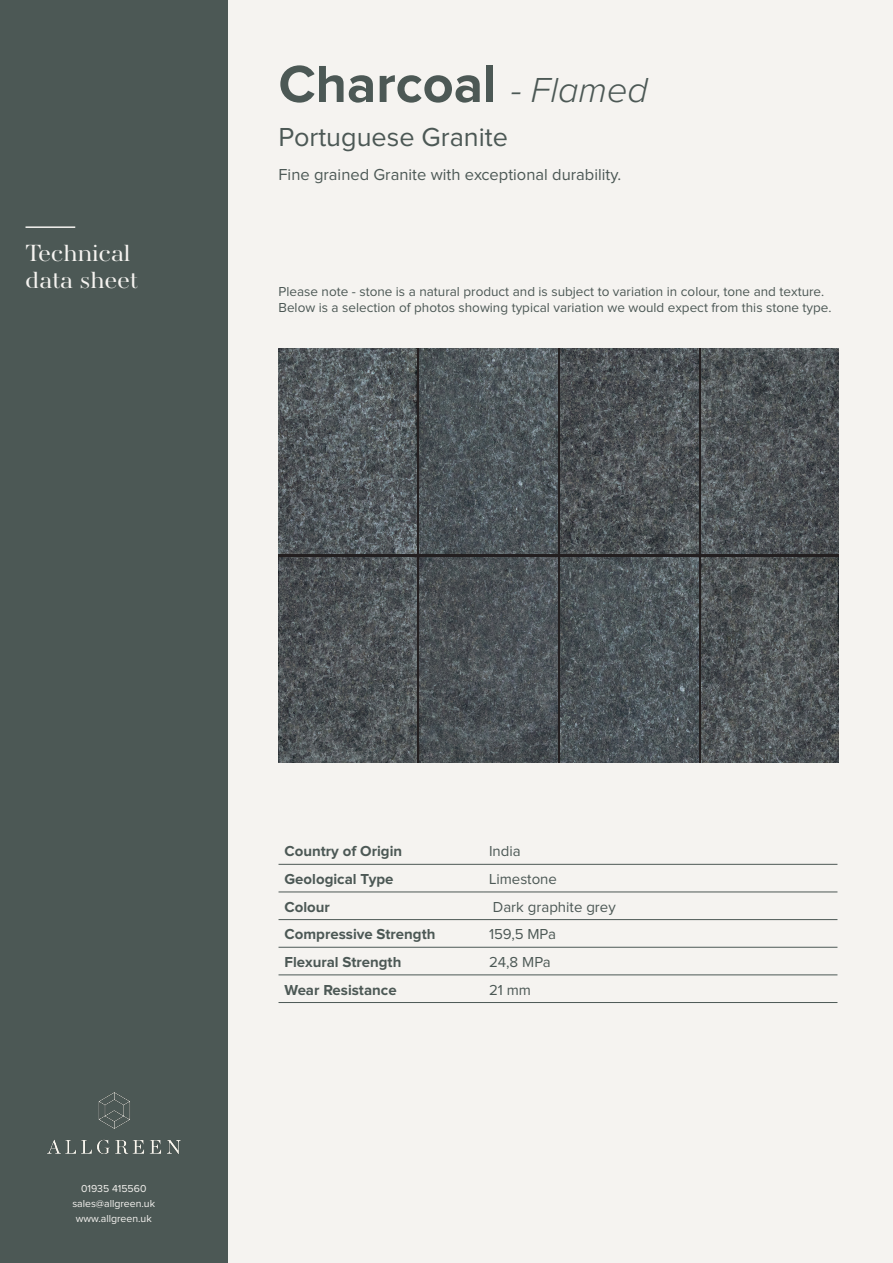
<style>
.page{position:relative;width:893px;height:1263px;background:#fff}
.page>*{position:absolute;margin:0;border:0;box-sizing:border-box;transform-origin:0 0}
.t1{font:700 54px "Proxima Nova";color:#4c5855}
.t2{font:27px "Proxima Nova";color:#4c5855}
.t3{font:24px "AW Conqueror Std Didot";color:#f5f3f0;scale:1.06 1}
.t4{font:16.5px "Proxima Nova";color:#4c5855}
.t5{font:700 15px "Proxima Nova";color:#4c5855}
.t6{font:15px "Proxima Nova";color:#4c5855}
.t7{font:13.5px/16.2px "Proxima Nova";color:#4c5855}
.t8{font:10.5px "Proxima Nova";color:#f5f3f0}
.s1{font-weight:300;font-style:italic;font-size:36px}
</style>
<div class="page">
<div style="left:217px;top:0;width:676px;height:1263px;background:#f5f3f0"></div>
<svg style="left:279px;top:348px;width:560px;height:415px;background:#2d2c2d"></svg>
<div style="left:0;top:0;width:227px;height:1263px;background:#4c5855"></div>
<img style="left:48px;top:1093px;width:132px;height:60px">
<hr style="left:26px;top:226px;width:49px;height:2px;background:#f5f3f0">
<img style="left:279px;top:348px;width:137px;height:206px">
<img style="left:419px;top:348px;width:138px;height:206px">
<img style="left:560px;top:348px;width:138px;height:206px">
<img style="left:279px;top:557px;width:137px;height:206px">
<img style="left:419px;top:557px;width:138px;height:206px">
<img style="left:560px;top:557px;width:138px;height:206px">
<img style="left:701px;top:557px;width:138px;height:206px">
<hr style="left:279px;top:864px;width:204px;height:1px;background:#4c5855">
<hr style="left:483px;top:864px;width:354px;height:1px;background:#4c5855">
<hr style="left:279px;top:891px;width:204px;height:1px;background:#4c5855">
<hr style="left:483px;top:891px;width:354px;height:1px;background:#4c5855">
<hr style="left:279px;top:919px;width:204px;height:1px;background:#4c5855">
<hr style="left:483px;top:919px;width:354px;height:1px;background:#4c5855">
<hr style="left:279px;top:947px;width:204px;height:1px;background:#4c5855">
<hr style="left:483px;top:947px;width:354px;height:1px;background:#4c5855">
<hr style="left:279px;top:974px;width:204px;height:1px;background:#4c5855">
<hr style="left:483px;top:974px;width:354px;height:1px;background:#4c5855">
<hr style="left:279px;top:1002px;width:204px;height:1px;background:#4c5855">
<hr style="left:483px;top:1002px;width:354px;height:1px;background:#4c5855">
<img style="left:701px;top:348px;width:138px;height:206px">
<p class="t3" style="left:26px;top:241px;width:101px">Technical</p>
<p class="t3" style="left:26px;top:268px;width:108px">data sheet</p>
<p class="t1" style="left:279px;top:53px;width:371px">Charcoal <span class="s1">- Flamed</span></p>
<p class="t2" style="left:279px;top:124px;width:231px">Portuguese Granite</p>
<p class="t4" style="left:279px;top:167px;width:344px">Fine grained Granite with exceptional durability.</p>
<p class="t7" style="left:279px;top:284px;width:554px">Please note - stone is a natural product and is subject to variation in colour, tone and texture.<br>Below is a selection of photos showing typical variation we would expect from this stone type.</p>
<p class="t8" style="left:81px;top:1183px;width:67px">01935 415560</p>
<p class="t8" style="left:72px;top:1198px;width:84px">sales@allgreen.uk</p>
<p class="t8" style="left:76px;top:1213px;width:78px">www.allgreen.uk</p>
<p class="t5" style="left:285px;top:843px;width:119px">Country of Origin</p>
<p class="t6" style="left:489px;top:844px;width:33px">India</p>
<p class="t5" style="left:285px;top:870px;width:111px">Geological Type</p>
<p class="t6" style="left:489px;top:872px;width:70px">Limestone</p>
<p class="t5" style="left:285px;top:898px;width:47px">Colour</p>
<p class="t6" style="left:493px;top:900px;width:124px">Dark graphite grey</p>
<p class="t5" style="left:285px;top:926px;width:152px">Compressive Strength</p>
<p class="t6" style="left:489px;top:927px;width:69px">159,5 MPa</p>
<p class="t5" style="left:285px;top:953px;width:118px">Flexural Strength</p>
<p class="t6" style="left:489px;top:955px;width:63px">24,8 MPa</p>
<p class="t5" style="left:285px;top:981px;width:114px">Wear Resistance</p>
<p class="t6" style="left:489px;top:983px;width:44px">21 mm</p>
</div>
